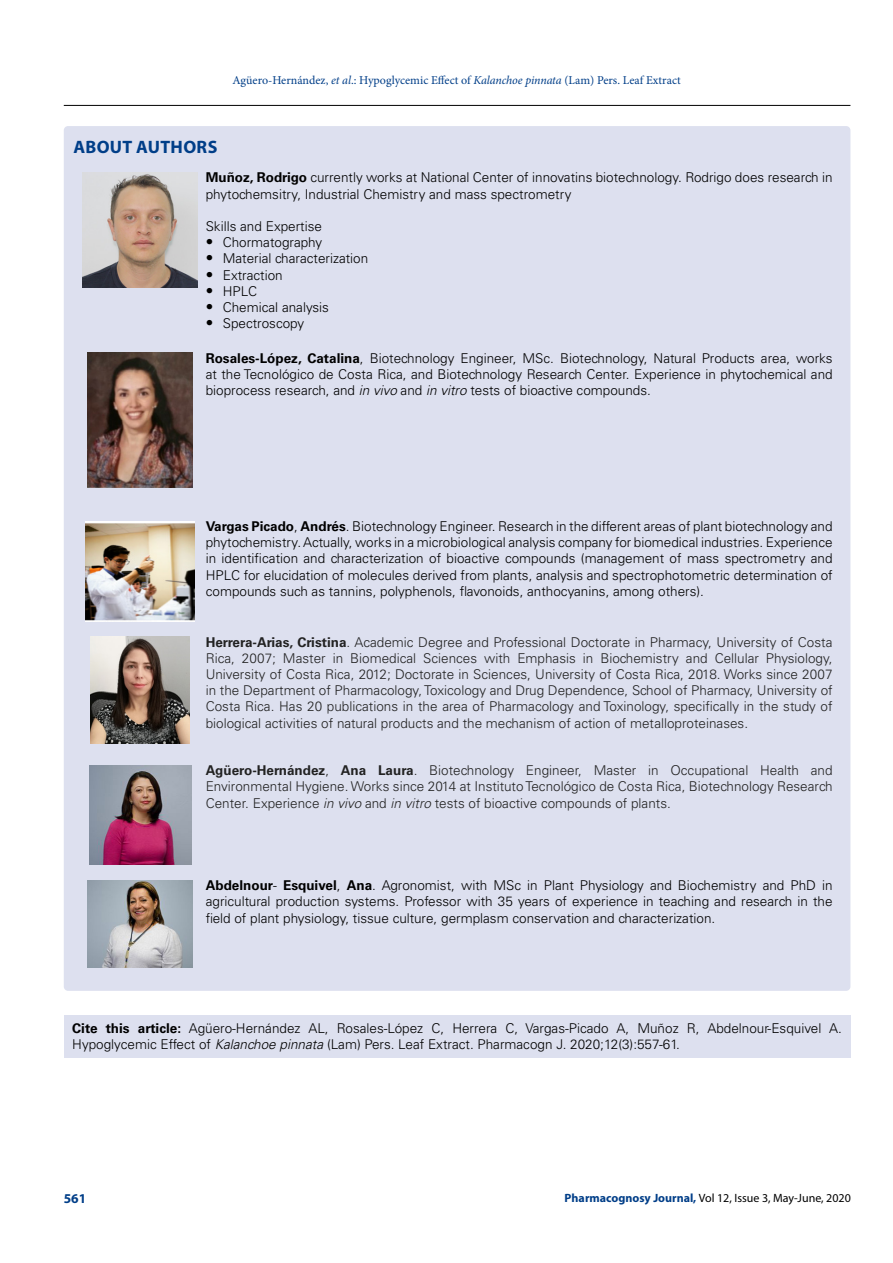
<style>
.page{position:relative;width:893px;height:1263px;background:#fff}
.page>*{position:absolute;margin:0;border:0;box-sizing:border-box;transform-origin:0 0}
.t1{font:700 18px "Myriad Pro";letter-spacing:.015em;color:#003e88}
.t2{font:300 13.5px/16.2px "Univers LT Std";color:#000;text-align:justify}
.t3{font:300 13.5px/16.2px "Univers LT Std";color:#222;text-align:justify}
.t4{font:700 13.5px "Myriad Pro";color:#003e88}
.t5{font:12px "Minion Pro";color:#003e88}
.t6{font:12px "Myriad Pro";color:#000}
.s1{font-style:italic}
.s2{font-weight:700}
.s3{font-size:15px}
.s4{font-weight:700;color:#003e88}
</style>
<div class="page">
<hr style="left:64px;top:105px;width:786px;height:1px;background:#000">
<div style="left:64px;top:1014px;width:786px;height:43px;background:#dde0ef"></div>
<div style="left:64px;top:126px;width:786px;height:865px;background:#dde0ef;border-radius:4px"></div>
<img style="left:83px;top:173px;width:114px;height:114px">
<img style="left:87px;top:353px;width:106px;height:134px">
<img style="left:86px;top:521px;width:108px;height:100px">
<img style="left:91px;top:637px;width:98px;height:106px">
<img style="left:89px;top:765px;width:102px;height:99px">
<img style="left:88px;top:880px;width:104px;height:88px">
<p class="t5" style="left:232px;top:72px;width:450px">Agüero-Hernández, <span class="s1">et al</span>.: Hypoglycemic Effect of <span class="s1">Kalanchoe pinnata</span> (Lam) Pers. Leaf Extract</p>
<h1 class="t1" style="left:74px;top:135px;width:145px">ABOUT AUTHORS</h1>
<p class="t2" style="left:206px;top:169px;width:628px"><span class="s2">Muñoz, Rodrigo</span> currently works at National Center of innovatins biotechnology. Rodrigo does research in phytochemsitry, Industrial Chemistry and mass spectrometry</p>
<p class="t2" style="left:206px;top:218px;width:118px">Skills and Expertise</p>
<p class="t2" style="left:206px;top:234px;width:118px"><span class="s3">•</span> Chormatography</p>
<p class="t2" style="left:206px;top:250px;width:164px"><span class="s3">•</span> Material characterization</p>
<p class="t2" style="left:206px;top:267px;width:79px"><span class="s3">•</span> Extraction</p>
<p class="t2" style="left:206px;top:283px;width:53px"><span class="s3">•</span> HPLC</p>
<p class="t2" style="left:206px;top:299px;width:125px"><span class="s3">•</span> Chemical analysis</p>
<p class="t2" style="left:206px;top:315px;width:100px"><span class="s3">•</span> Spectroscopy</p>
<p class="t2" style="left:206px;top:350px;width:628px"><span class="s2">Rosales-López, Catalina</span>, Biotechnology Engineer, MSc. Biotechnology, Natural Products area, works at the Tecnológico de Costa Rica, and Biotechnology Research Center. Experience in phytochemical and bioprocess research, and <span class="s1">in vivo</span> and <span class="s1">in vitro</span> tests of bioactive compounds.</p>
<p class="t2" style="left:206px;top:518px;width:628px"><span class="s2">Vargas Picado</span>, <span class="s2">Andrés</span>. Biotechnology Engineer. Research in the different areas of plant biotechnology and phytochemistry. Actually, works in a microbiological analysis company for biomedical industries. Experience in identification and characterization of bioactive compounds (management of mass spectrometry and HPLC for elucidation of molecules derived from plants, analysis and spectrophotometric determination of compounds such as tannins, polyphenols, flavonoids, anthocyanins, among others).</p>
<p class="t3" style="left:206px;top:634px;width:628px"><span class="s2">Herrera-Arias, Cristina</span>. Academic Degree and Professional Doctorate in Pharmacy, University of Costa Rica, 2007; Master in Biomedical Sciences with Emphasis in Biochemistry and Cellular Physiology, University of Costa Rica, 2012; Doctorate in Sciences, University of Costa Rica, 2018. Works since 2007 in the Department of Pharmacology, Toxicology and Drug Dependence, School of Pharmacy, University of Costa Rica. Has 20 publications in the area of Pharmacology and Toxinology, specifically in the study of biological activities of natural products and the mechanism of action of metalloproteinases.</p>
<p class="t3" style="left:206px;top:762px;width:628px"><span class="s2">Agüero-Hernández</span>, <span class="s2">Ana Laura</span>. Biotechnology Engineer, Master in Occupational Health and Environmental Hygiene. Works since 2014 at Instituto Tecnológico de Costa Rica, Biotechnology Research Center. Experience <span class="s1">in vivo</span> and <span class="s1">in vitro</span> tests of bioactive compounds of plants.</p>
<p class="t2" style="left:206px;top:877px;width:628px"><span class="s2">Abdelnour</span>- <span class="s2">Esquivel</span>, <span class="s2">Ana</span>. Agronomist, with MSc in Plant Physiology and Biochemistry and PhD in agricultural production systems. Professor with 35 years of experience in teaching and research in the field of plant physiology, tissue culture, germplasm conservation and characterization.</p>
<p class="t2" style="left:72px;top:1020px;width:771px"><span class="s2">Cite this article:</span> Agüero-Hernández AL, Rosales-López C, Herrera C, Vargas-Picado A, Muñoz R, Abdelnour-Esquivel A.<br>Hypoglycemic Effect of <span class="s1">Kalanchoe pinnata</span> (Lam) Pers. Leaf Extract. Pharmacogn J. 2020;12(3):557-61.</p>
<p class="t4" style="left:64px;top:1189px;width:24px">561</p>
<p class="t6" style="left:565px;top:1190px;width:288px"><span class="s4">Pharmacognosy Journal,</span> Vol 12, Issue 3, May-June, 2020</p>
</div>
